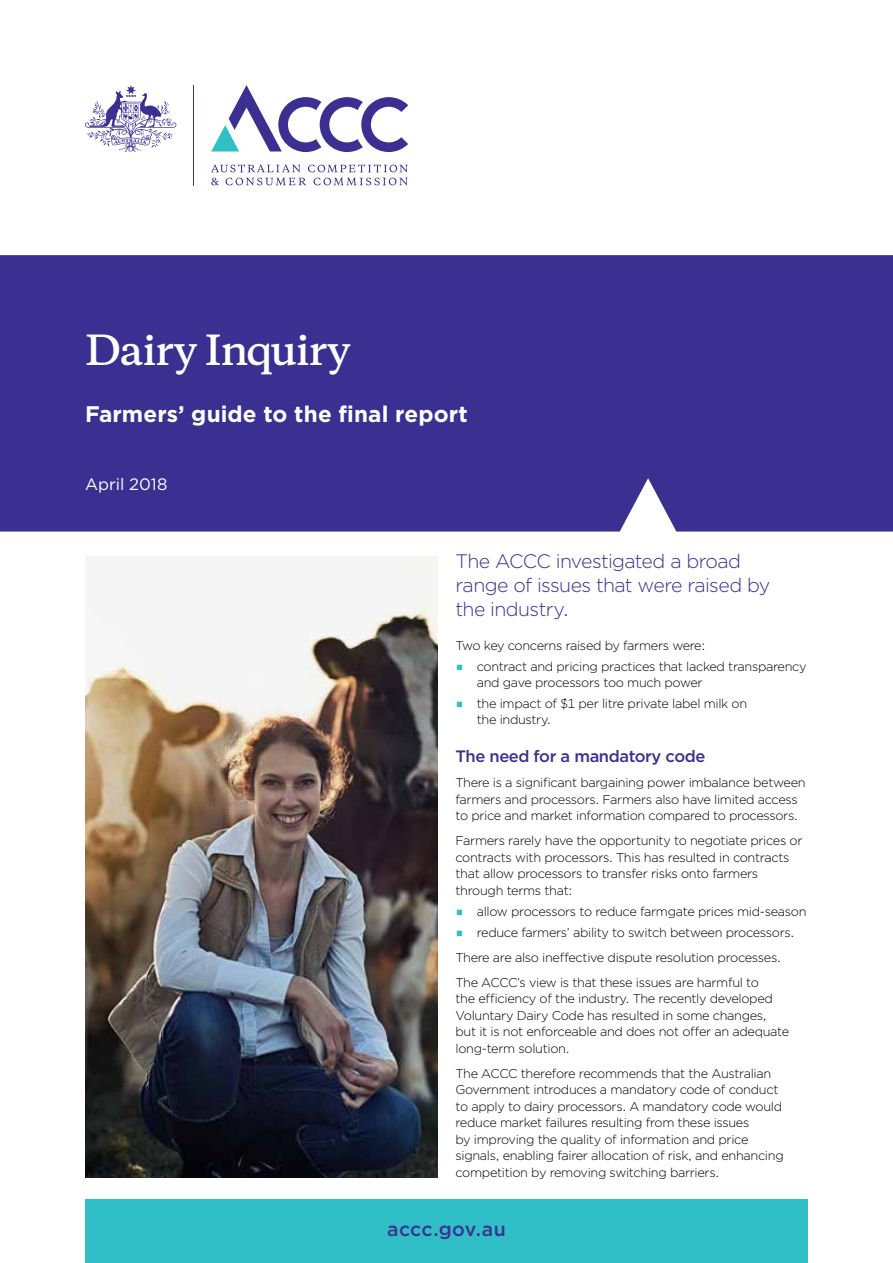
<style>
.page{position:relative;width:893px;height:1263px;background:#fff}
.page>*{position:absolute;margin:0;border:0;box-sizing:border-box;transform-origin:0 0}
.Cover_Title{font:600 39px "Copernicus";letter-spacing:-.035em;color:#fff}
.Cover_Subtitle{font:700 22.5px "Gotham";letter-spacing:.005em;color:#fff}
._01_Body_Intro{font:300 19.5px/24px "Gotham";letter-spacing:-.035em;color:#3b3092}
.t1{font:500 19.5px "Gotham";letter-spacing:.015em;color:#3b3092}
._02_Heading_1{font:500 16.5px "Gotham";letter-spacing:-.025em;color:#3b3092}
.Cover_Date{font:16.5px "Gotham";color:#fff}
._01_Body_text{font:300 12.75px/16.5px "Gotham";letter-spacing:-.025em;color:#000}
</style>
<div class="page">
<div style="left:0;top:255px;width:893px;height:276px;background:#3b3092"></div>
<hr style="left:193px;top:85px;width:1px;height:100px;background:#3b3092">
<svg style="left:211px;top:165px;width:90px;height:7px"></svg>
<svg style="left:308px;top:165px;width:100px;height:7px"></svg>
<svg style="left:211px;top:178px;width:8px;height:7px"></svg>
<svg style="left:226px;top:178px;width:80px;height:7px"></svg>
<svg style="left:313px;top:178px;width:95px;height:7px"></svg>
<svg style="left:211px;top:85px;width:197px;height:67px"></svg>
<svg style="left:85px;top:85px;width:91px;height:67px"></svg>
<div style="left:85px;top:1199px;width:723px;height:64px;background:#30bfc7"></div>
<img style="left:85px;top:556px;width:352px;height:622px">
<p class="Cover_Title" style="left:85px;top:324px;width:267px">Dairy Inquiry</p>
<p class="Cover_Subtitle" style="left:85px;top:399px;width:384px">Farmers’ guide to the final report</p>
<p class="Cover_Date" style="left:85px;top:474px;width:84px">April 2018</p>
<p class="_01_Body_Intro" style="left:455px;top:549px;width:316px">The ACCC investigated a broad range of issues that were raised by the industry.</p>
<p class="_01_Body_text" style="left:455px;top:637px;width:251px">Two key concerns raised by farmers were:</p>
<p class="_01_Body_text" style="left:477px;top:658px;width:331px">contract and pricing practices that lacked transparency and gave processors too much power</p>
<p class="_01_Body_text" style="left:477px;top:695px;width:272px">the impact of $1 per litre private label milk on the industry.</p>
<p class="_02_Heading_1" style="left:455px;top:746px;width:251px">The need for a mandatory code</p>
<p class="_01_Body_text" style="left:455px;top:774px;width:352px">There is a significant bargaining power imbalance between farmers and processors. Farmers also have limited access to price and market information compared to processors.</p>
<p class="_01_Body_text" style="left:455px;top:832px;width:348px">Farmers rarely have the opportunity to negotiate prices or contracts with processors. This has resulted in contracts that allow processors to transfer risks onto farmers through terms that:</p>
<p class="_01_Body_text" style="left:477px;top:903px;width:331px">allow processors to reduce farmgate prices mid-season</p>
<p class="_01_Body_text" style="left:477px;top:923px;width:319px">reduce farmers’ ability to switch between processors.</p>
<p class="_01_Body_text" style="left:455px;top:948px;width:327px">There are also ineffective dispute resolution processes.</p>
<p class="_01_Body_text" style="left:455px;top:973px;width:335px">The ACCC’s view is that these issues are harmful to<br>the efficiency of the industry. The recently developed Voluntary Dairy Code has resulted in some changes, but it is not enforceable and does not offer an adequate long-term solution.</p>
<p class="_01_Body_text" style="left:455px;top:1064px;width:330px">The ACCC therefore recommends that the Australian Government introduces a mandatory code of conduct to apply to dairy processors. A mandatory code would reduce market failures resulting from these issues<br>by improving the quality of information and price signals, enabling fairer allocation of risk, and enhancing competition by removing switching barriers.</p>
<h3 class="t1" style="left:387px;top:1216px;width:120px">accc.gov.au</h3>
</div>
